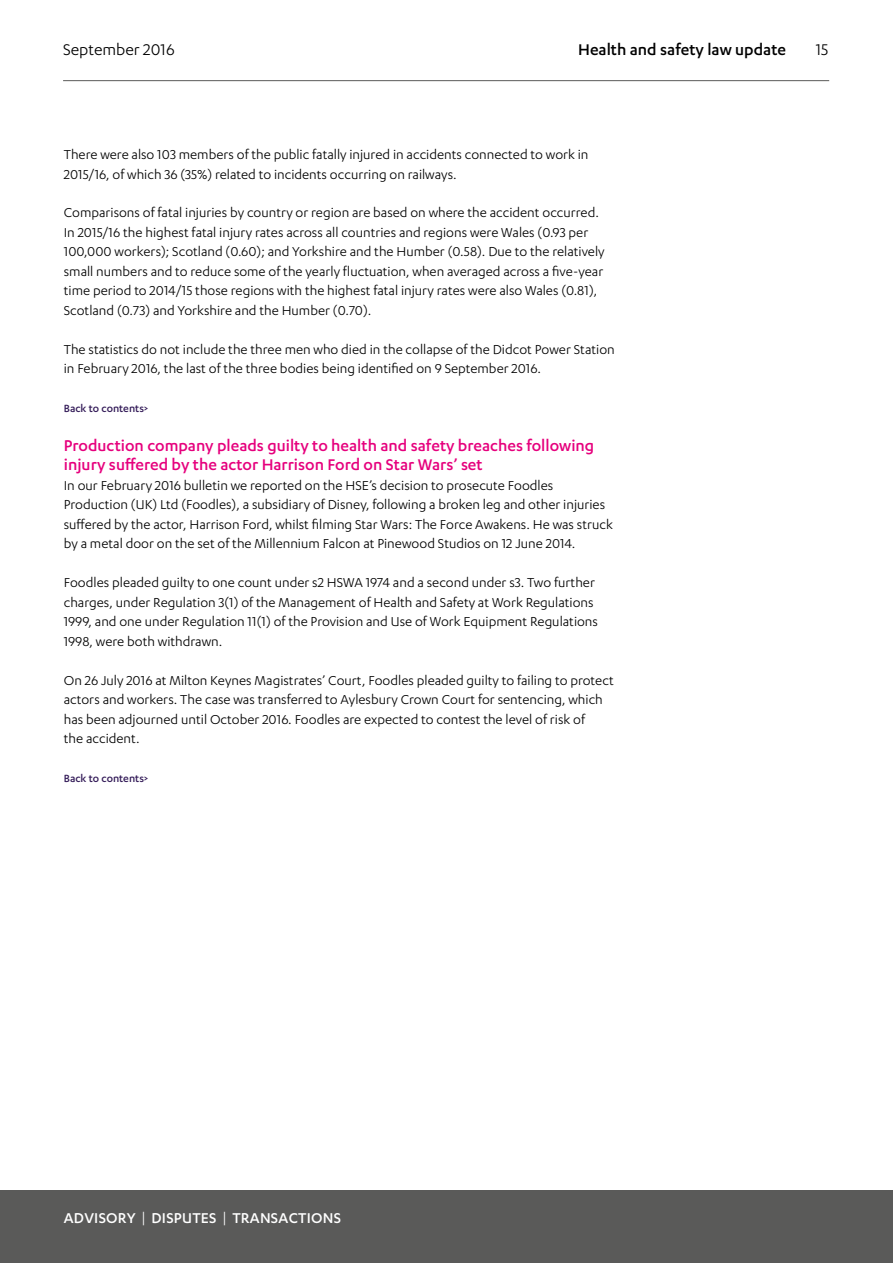
<style>
.page{position:relative;width:893px;height:1263px;background:#fff}
.page>*{position:absolute;margin:0;border:0;box-sizing:border-box;transform-origin:0 0}
.t1{font:500 18px/19.5px "Karbon";color:#e6007d}
.t2{font:500 18px "Karbon";color:#000}
.t3{font:18px "Karbon";color:#000}
.t4{font:500 16.5px "Karbon";letter-spacing:.015em;color:#fff}
.t5{font:15px/19.5px "Karbon";color:#000}
.t6{font:500 12px "Karbon";color:#331b58}
.s1{font-weight:400}
</style>
<div class="page">
<hr style="left:63px;top:80px;width:766px;height:1px;background:#5a5a59">
<div style="left:0;top:1191px;width:893px;height:72px;background:#5a5a59"></div>
<p class="t3" style="left:63px;top:39px;width:113px">September 2016</p>
<p class="t2" style="left:578px;top:39px;width:209px">Health and safety law update</p>
<p class="t3" style="left:816px;top:39px;width:14px">15</p>
<p class="t5" style="left:64px;top:144px;width:526px">There were also 103 members of the public fatally injured in accidents connected to work in<br>2015/16, of which 36 (35%) related to incidents occurring on railways.</p>
<p class="t5" style="left:64px;top:203px;width:542px">Comparisons of fatal injuries by country or region are based on where the accident occurred.<br>In 2015/16 the highest fatal injury rates across all countries and regions were Wales (0.93 per 100,000 workers); Scotland (0.60); and Yorkshire and the Humber (0.58). Due to the relatively small numbers and to reduce some of the yearly fluctuation, when averaged across a five-year time period to 2014/15 those regions with the highest fatal injury rates were also Wales (0.81), Scotland (0.73) and Yorkshire and the Humber (0.70).</p>
<p class="t5" style="left:64px;top:339px;width:552px">The statistics do not include the three men who died in the collapse of the Didcot Power Station in February 2016, the last of the three bodies being identified on 9 September 2016.</p>
<p class="t6" style="left:64px;top:402px;width:86px">Back to contents&gt;</p>
<p class="t1" style="left:64px;top:435px;width:532px">Production company pleads guilty to health and safety breaches following injury suffered by the actor Harrison Ford on Star Wars’ set</p>
<p class="t5" style="left:64px;top:475px;width:551px">In our February 2016 bulletin we reported on the HSE’s decision to prosecute Foodles Production (UK) Ltd (Foodles), a subsidiary of Disney, following a broken leg and other injuries suffered by the actor, Harrison Ford, whilst filming Star Wars: The Force Awakens. He was struck by a metal door on the set of the Millennium Falcon at Pinewood Studios on 12 June 2014.</p>
<p class="t5" style="left:64px;top:573px;width:536px">Foodles pleaded guilty to one count under s2 HSWA 1974 and a second under s3. Two further charges, under Regulation 3(1) of the Management of Health and Safety at Work Regulations 1999, and one under Regulation 11(1) of the Provision and Use of Work Equipment Regulations 1998, were both withdrawn.</p>
<p class="t5" style="left:64px;top:670px;width:551px">On 26 July 2016 at Milton Keynes Magistrates’ Court, Foodles pleaded guilty to failing to protect actors and workers. The case was transferred to Aylesbury Crown Court for sentencing, which has been adjourned until October 2016. Foodles are expected to contest the level of risk of<br>the accident.</p>
<p class="t6" style="left:64px;top:772px;width:86px">Back to contents&gt;</p>
<p class="t4" style="left:64px;top:1208px;width:279px">ADVISORY <span class="s1">|</span> DISPUTES <span class="s1">|</span> TRANSACTIONS</p>
</div>
